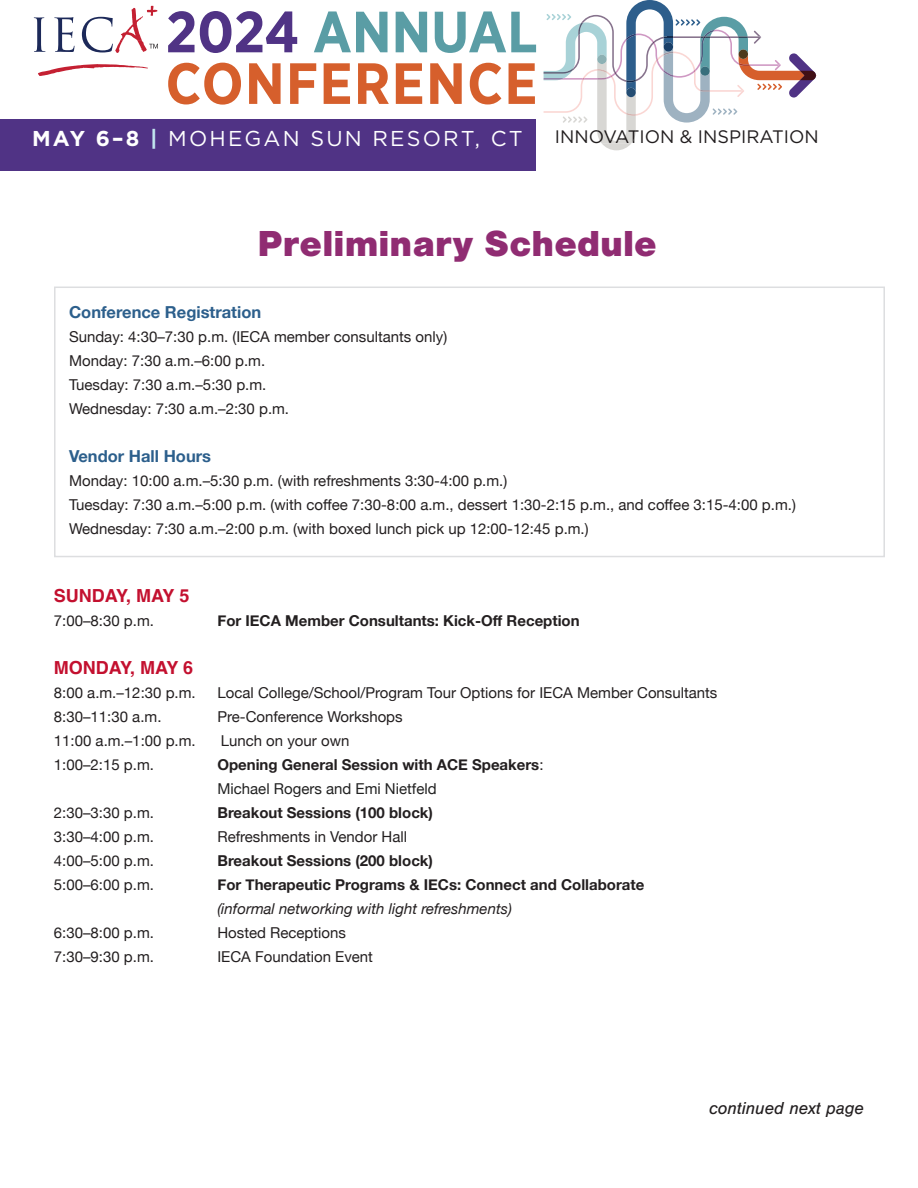
<style>
.page{position:relative;width:918px;height:1188px;background:#fff}
.page>*{position:absolute;margin:0;border:0;box-sizing:border-box;transform-origin:0 0}
.t1{font:700 58.05px/51.6px "Gotham Narrow";letter-spacing:.005em;color:#d65f2c}
.headline{font:900 37.5px "Nimbus San";color:#902c72}
.t2{font:21.45px "Gotham";letter-spacing:.1em;color:#fff}
.t3{font:18.15px "Gotham";color:#211d1e}
.Dates{font:700 18px "Helvetica";color:#c3102f}
.t4{font:italic 18px "Nimbus San";color:#231f20}
.text_bold{font:700 16.5px "Helvetica Neue";color:#2c5f8c}
.text{font:15px "Helvetica Neue";color:#231f20}
.text-2{font:700 15px/24px "Helvetica Neue";color:#231f20}
.text-3{font:15px "Helvetica Neue";color:#212121}
.s1{color:#503385}
.s2{color:#5a9da5}
.s3{font-weight:700}
.s4{font-weight:700;color:#c2e6ef}
.s5{color:#1b1718}
.s6{font-weight:400}
.s7{font-weight:400;font-style:italic}
</style>
<div class="page">
<div style="left:0;top:120px;width:535px;height:51px;background:#503385"></div>
<svg style="left:34px;top:17px;width:11px;height:35px"></svg>
<svg style="left:54px;top:17px;width:20px;height:35px"></svg>
<svg style="left:38px;top:64px;width:110px;height:12px"></svg>
<svg style="left:82px;top:6px;width:76px;height:47px"></svg>
<svg style="left:544px;top:0;width:272px;height:150px"></svg>
<div style="left:54px;top:287px;width:831px;height:270px;border:2px solid #dddee0"></div>
<h1 class="t1" style="left:166px;top:6px;width:374px"><span class="s1">2024</span> <span class="s2">ANNUAL<br></span>CONFERENCE</h1>
<h3 class="t2" style="left:32px;top:125px;width:492px"><span class="s3">MAY 6–8</span> <span class="s4">|</span> MOHEGAN SUN RESORT, CT</h3>
<p class="t3" style="left:555px;top:125px;width:265px">INNO<span class="s5">V</span>A<span class="s5">T</span>ION &amp; INSPIRATION</p>
<p class="headline" style="left:258px;top:222px;width:401px">Preliminary Schedule</p>
<p class="text_bold" style="left:69px;top:299px;width:194px">Conference Registration</p>
<p class="text" style="left:69px;top:325px;width:380px">Sunday: 4:30–7:30 p.m. (IECA member consultants only)</p>
<p class="text" style="left:69px;top:349px;width:198px">Monday: 7:30 a.m.–6:00 p.m.</p>
<p class="text" style="left:69px;top:373px;width:199px">Tuesday: 7:30 a.m.–5:30 p.m.</p>
<p class="text" style="left:69px;top:397px;width:222px">Wednesday: 7:30 a.m.–2:30 p.m.</p>
<p class="text_bold" style="left:69px;top:443px;width:144px">Vendor Hall Hours</p>
<p class="text" style="left:69px;top:469px;width:440px">Monday: 10:00 a.m.–5:30 p.m. (with refreshments 3:30-4:00 p.m.)</p>
<p class="text" style="left:69px;top:493px;width:728px">Tuesday: 7:30 a.m.–5:00 p.m. (with coffee 7:30-8:00 a.m., dessert 1:30-2:15 p.m., and coffee 3:15-4:00 p.m.)</p>
<p class="text" style="left:69px;top:517px;width:521px">Wednesday: 7:30 a.m.–2:00 p.m. (with boxed lunch pick up 12:00-12:45 p.m.)</p>
<p class="Dates" style="left:54px;top:585px;width:137px">SUNDAY, MAY 5</p>
<p class="text" style="left:54px;top:610px;width:102px">7:00–8:30 p.m.</p>
<p class="text-2" style="left:217px;top:609px;width:364px">For IECA Member Consultants: Kick-Off Reception</p>
<p class="Dates" style="left:54px;top:657px;width:141px">MONDAY, MAY 6</p>
<p class="text" style="left:54px;top:682px;width:143px">8:00 a.m.–12:30 p.m.</p>
<p class="text" style="left:217px;top:682px;width:502px">Local College/School/Program Tour Options for IECA Member Consultants</p>
<p class="text" style="left:54px;top:706px;width:109px">8:30–11:30 a.m.</p>
<p class="text" style="left:217px;top:706px;width:187px">Pre-Conference Workshops</p>
<p class="text" style="left:54px;top:730px;width:143px">11:00 a.m.–1:00 p.m.</p>
<p class="text" style="left:221px;top:730px;width:130px">Lunch on your own</p>
<p class="text" style="left:54px;top:754px;width:102px">1:00–2:15 p.m.</p>
<p class="text-2" style="left:217px;top:753px;width:328px">Opening General Session with ACE Speakers<span class="s6">:</span></p>
<p class="text-3" style="left:217px;top:778px;width:221px">Michael Rogers and Emi Nietfeld</p>
<p class="text" style="left:54px;top:802px;width:102px">2:30–3:30 p.m.</p>
<p class="text-2" style="left:217px;top:801px;width:217px">Breakout Sessions (100 block)</p>
<p class="text" style="left:54px;top:826px;width:102px">3:30–4:00 p.m.</p>
<p class="text" style="left:217px;top:826px;width:191px">Refreshments in Vendor Hall</p>
<p class="text" style="left:54px;top:850px;width:102px">4:00–5:00 p.m.</p>
<p class="text-2" style="left:217px;top:849px;width:217px">Breakout Sessions (200 block)</p>
<p class="text" style="left:54px;top:874px;width:102px">5:00–6:00 p.m.</p>
<p class="text-2" style="left:217px;top:873px;width:428px">For Therapeutic Programs &amp; IECs: Connect and Collaborate <span class="s7">(informal networking with light refreshments)</span></p>
<p class="text" style="left:54px;top:922px;width:102px">6:30–8:00 p.m.</p>
<p class="text" style="left:217px;top:922px;width:130px">Hosted Receptions</p>
<p class="text" style="left:54px;top:946px;width:102px">7:30–9:30 p.m.</p>
<p class="text" style="left:217px;top:946px;width:157px">IECA Foundation Event</p>
<p class="t4" style="left:709px;top:1097px;width:156px">continued next page</p>
</div>
